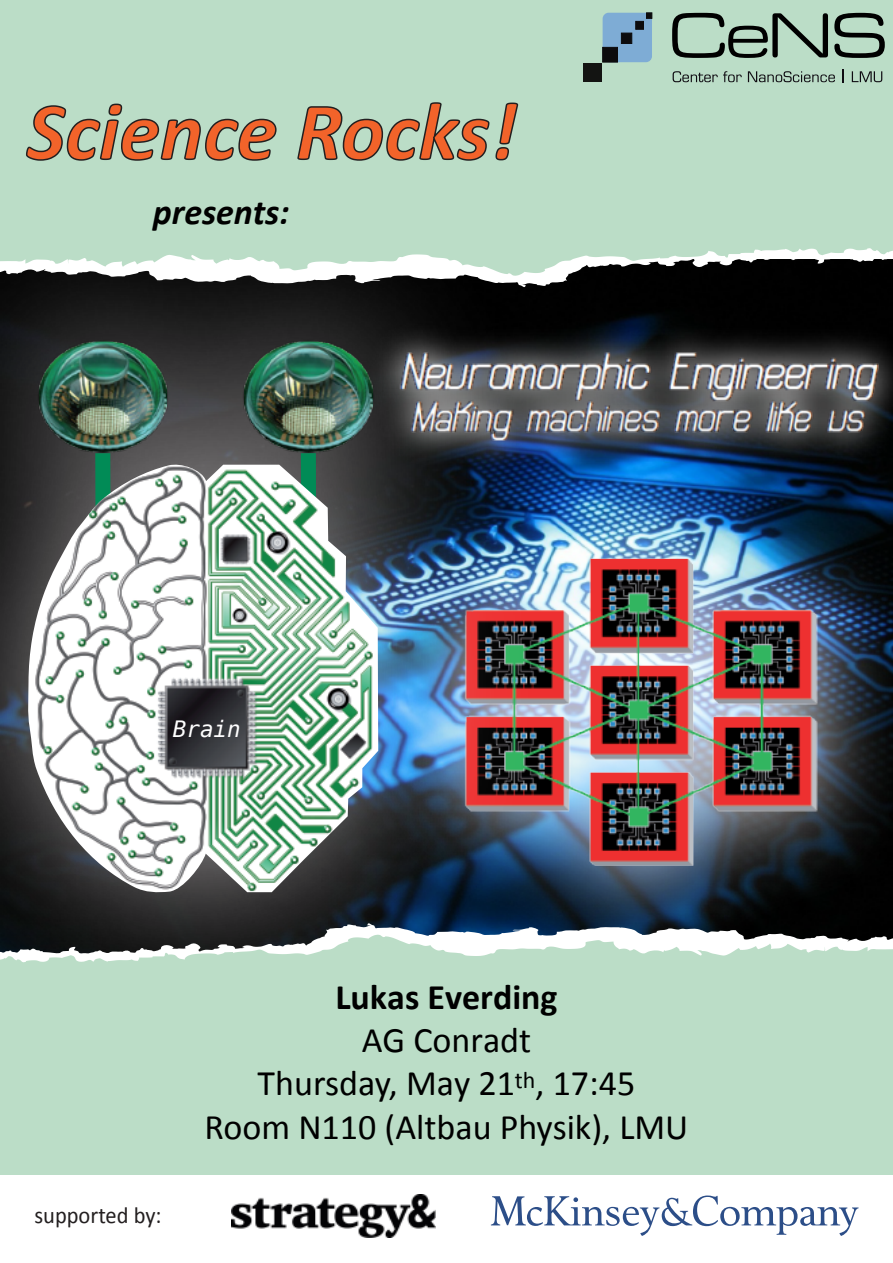
<style>
.page{position:relative;width:893px;height:1263px;background:#fff}
.page>*{position:absolute;margin:0;border:0;box-sizing:border-box;transform-origin:0 0}
.t1{font:italic 700 82.5px "Calibri";color:#f2632a}
.t2{font:36px/43.2px "Calibri";color:#000;text-align:center}
.t3{font:700 36px "Calibri";color:#000}
.t4{font:italic 700 36px "Calibri";color:#000}
.t5{font:23.4px "Calibri";color:#231f20;scale:.96 1}
.t6{font:italic 22.5px "Menlo";color:#fff}
</style>
<div class="page">
<img style="left:609px;top:484px;width:284px;height:439px">
<img style="left:609px;top:553px;width:211px;height:319px">
<img style="left:0;top:287px;width:609px;height:636px">
<img style="left:28px;top:333px;width:149px;height:127px">
<img style="left:234px;top:333px;width:121px;height:127px">
<div style="left:95px;top:453px;width:15px;height:55px;background:#018b56"></div>
<div style="left:301px;top:453px;width:15px;height:55px;background:#018b56"></div>
<img style="left:27px;top:462px;width:351px;height:431px">
<div style="left:0;top:0;width:893px;height:231px;background:#bbddc7"></div>
<div style="left:0;top:960px;width:893px;height:214px;background:#bbddc7"></div>
<svg style="left:672px;top:13px;width:156px;height:45px"></svg>
<svg style="left:834px;top:13px;width:51px;height:45px"></svg>
<svg style="left:673px;top:71px;width:69px;height:11px"></svg>
<svg style="left:748px;top:71px;width:87px;height:11px"></svg>
<svg style="left:843px;top:70px;width:1px;height:13px"></svg>
<svg style="left:852px;top:71px;width:30px;height:11px"></svg>
<div style="left:602px;top:47px;width:16px;height:15px;background:#1e2123"></div>
<div style="left:583px;top:63px;width:19px;height:19px;background:#131412"></div>
<svg style="left:603px;top:13px;width:49px;height:49px;background:#678cad"></svg>
<svg style="left:26px;top:103px;width:251px;height:58px"></svg>
<svg style="left:298px;top:102px;width:221px;height:59px"></svg>
<img style="left:232px;top:1194px;width:203px;height:43px">
<svg style="left:491px;top:1195px;width:368px;height:41px"></svg>
<svg style="left:0;top:276px;width:893px;height:11px"></svg>
<svg style="left:0;top:231px;width:893px;height:45px;fill:#bbddc7"></svg>
<svg style="left:0;top:923px;width:893px;height:12px"></svg>
<svg style="left:0;top:935px;width:893px;height:28px"></svg>
<img style="left:355px;top:309px;width:538px;height:175px">
<h1 class="t1" style="left:27px;top:81px;width:492px">Science Rocks!</h1>
<p class="t4" style="left:153px;top:190px;width:138px">presents:</p>
<p class="t6" style="left:173px;top:713px;width:69px">Brain</p>
<p class="t5" style="left:34px;top:1201px;width:134px">supported by:</p>
<p class="t3" style="left:335px;top:975px;width:224px">Lukas Everding</p>
<p class="t2" style="left:205px;top:1017px;width:485px">AG Conradt<br>Thursday, May 21<sup>th</sup>, 17:45<br>Room N110 (Altbau Physik), LMU</p>
</div>
